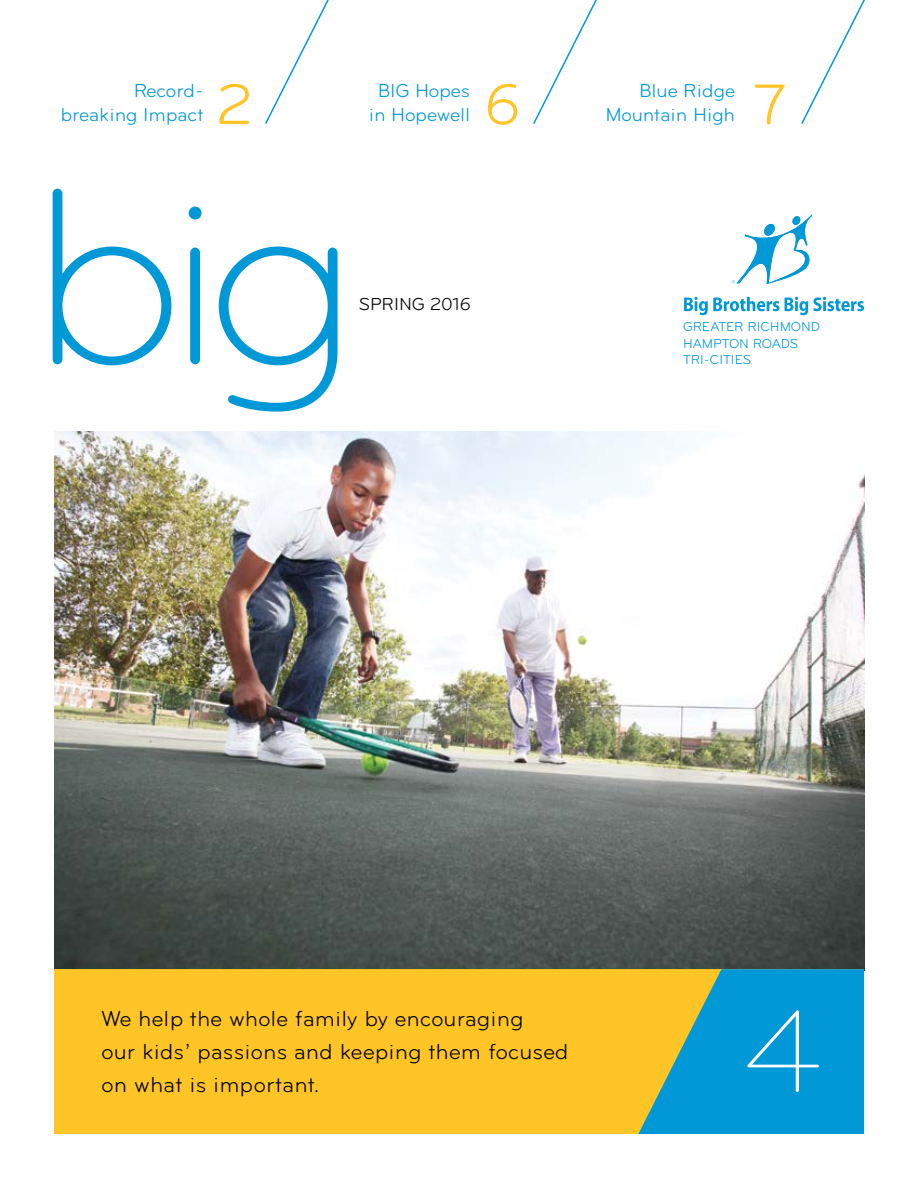
<style>
.page{position:relative;width:918px;height:1188px;background:#fff}
.page>*{position:absolute;margin:0;border:0;box-sizing:border-box;transform-origin:0 0}
.t1{font:300 252.9px "Bryant";color:#0098d6}
.t2{font:300 119.4px "Bryant";color:#fff}
.t3{font:59.25px "Bryant";color:#ffc425}
.t4{font:22.5px/33px "Bryant";letter-spacing:.01em;color:#000}
.t5{font:19.5px/23.4px "Bryant";color:#0098d6;text-align:right}
.t6{font:18px "Bryant";color:#000}
.t7{font:13.5px/16.2px "Bryant";letter-spacing:-.01em;color:#0098d6}
</style>
<div class="page">
<img style="left:54px;top:431px;width:810px;height:538px">
<div style="left:54px;top:969px;width:810px;height:165px;background:#ffc425"></div>
<svg style="left:638px;top:969px;width:226px;height:165px"></svg>
<svg style="left:265px;top:0;width:64px;height:124px"></svg>
<svg style="left:533px;top:0;width:64px;height:124px"></svg>
<svg style="left:801px;top:0;width:64px;height:124px"></svg>
<svg style="left:52px;top:188px;width:120px;height:178px"></svg>
<svg style="left:188px;top:206px;width:14px;height:159px"></svg>
<svg style="left:218px;top:246px;width:120px;height:166px"></svg>
<svg style="left:732px;top:214px;width:80px;height:70px"></svg>
<svg style="left:684px;top:297px;width:95px;height:18px"></svg>
<svg style="left:785px;top:297px;width:79px;height:18px"></svg>
<h3 class="t3" style="left:215px;top:71px;width:41px">2</h3>
<h3 class="t3" style="left:484px;top:71px;width:38px">6</h3>
<h3 class="t3" style="left:754px;top:71px;width:34px">7</h3>
<p class="t5" style="left:61px;top:79px;width:145px">Record&shy;breaking Impact</p>
<p class="t5" style="left:369px;top:79px;width:103px;text-align:center">BIG Hopes in Hopewell</p>
<p class="t5" style="left:605px;top:79px;width:132px">Blue Ridge<br>Mountain High</p>
<h1 class="t1" style="left:28px;top:136px;width:334px">big</h1>
<p class="t6" style="left:359px;top:294px;width:114px">SPRING 2016</p>
<p class="t7" style="left:683px;top:319px;width:138px">GREATER RICHMOND<br>HAMPTON ROADS<br>TRI-CITIES</p>
<p class="t4" style="left:102px;top:1002px;width:469px">We help the whole family by encouraging<br>our kids’ passions and keeping them focused on what is important.</p>
<h2 class="t2" style="left:743px;top:985px;width:83px">4</h2>
</div>
